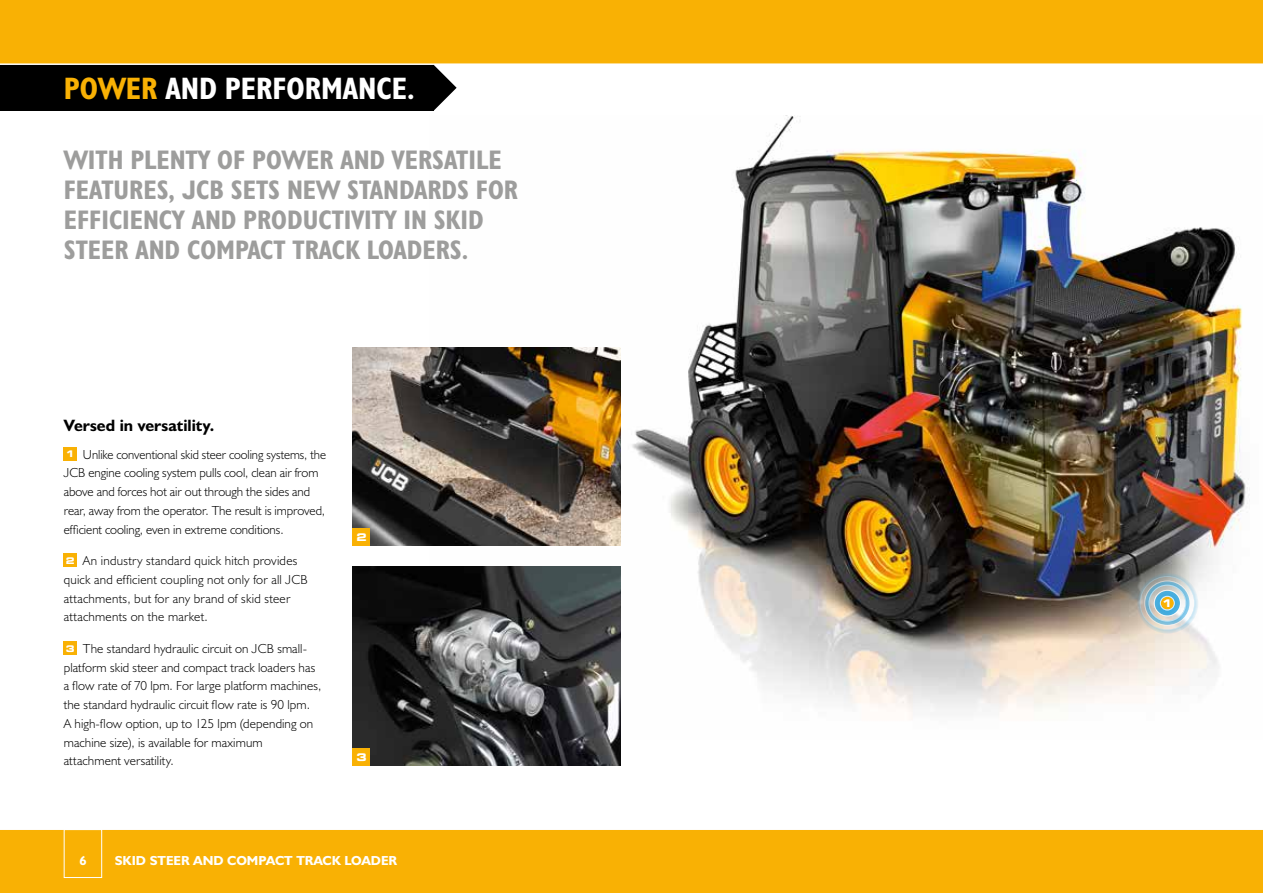
<style>
.page{position:relative;width:1263px;height:893px;background:#fff}
.page>*{position:absolute;margin:0;border:0;box-sizing:border-box;transform-origin:0 0}
.t1{font:31.2px "JCB Bold Condensed";color:#fff}
.t2{font:27px/30px "JCB Bold Condensed";color:#9d9d9c}
.t3{font:16.5px "JCB Bold";letter-spacing:.005em;color:#000}
.t4{font:13.2px/18.8px "JCB Light";letter-spacing:.005em;color:#000}
.t5{font:13.2px "JCB Bold";color:#fff}
.t6{font:700 expanded 10.5px "Square 721 BT";color:#fff}
.s1{color:#f9b104}
.s2{font-family:"Square 721 BT";font-weight:700;font-stretch:expanded;font-size:9.15px;color:#fff}
</style>
<div class="page">
<img style="left:429px;top:116px;width:821px;height:596px">
<svg style="left:1135px;top:572px;width:64px;height:63px;background:#b9c7c7"></svg>
<svg style="left:434px;top:65px;width:23px;height:45px"></svg>
<div style="left:0;top:54px;width:434px;height:57px;background:#000"></div>
<div style="left:0;top:0;width:1263px;height:64px;background:#f9b104"></div>
<hr style="left:0;top:63px;width:1263px;height:2px;background:#fff">
<div style="left:0;top:829px;width:1263px;height:64px;background:#f9b104"></div>
<hr style="left:0;top:828px;width:1263px;height:2px;background:#fff">
<div style="left:64px;top:829px;width:38px;height:49px;border:1px solid #fff"></div>
<img style="left:353px;top:347px;width:268px;height:199px">
<div style="left:64px;top:447px;width:13px;height:14px;background:#f9b104"></div>
<div style="left:64px;top:554px;width:13px;height:13px;background:#f9b104"></div>
<div style="left:64px;top:642px;width:13px;height:13px;background:#f9b104"></div>
<img style="left:353px;top:567px;width:268px;height:198px">
<div style="left:353px;top:529px;width:17px;height:17px;background:#f9b104"></div>
<div style="left:353px;top:748px;width:17px;height:17px;background:#f9b104"></div>
<h1 class="t1" style="left:64px;top:69px;width:352px"><span class="s1">POWER</span> AND PERFORMANCE.</h1>
<h2 class="t2" style="left:64px;top:145px;width:456px">WITH PLENTY OF POWER AND VERSATILE FEATURES, JCB SETS NEW STANDARDS FOR EFFICIENCY AND PRODUCTIVITY IN SKID STEER AND COMPACT TRACK LOADERS.</h2>
<p class="t3" style="left:64px;top:415px;width:152px">Versed in versatility.</p>
<p class="t4" style="left:64px;top:444px;width:264px"><span class="s2">1</span> Unlike conventional skid steer cooling systems, the JCB engine cooling system pulls cool, clean air from above and forces hot air out through the sides and rear, away from the operator. The result is improved, efficient cooling, even in extreme conditions.</p>
<p class="t4" style="left:64px;top:551px;width:246px"><span class="s2">2</span> An industry standard quick hitch provides quick and efficient coupling not only for all JCB attachments, but for any brand of skid steer attachments on the market.</p>
<p class="t4" style="left:64px;top:639px;width:259px"><span class="s2">3</span> The standard hydraulic circuit on JCB small&shy;platform skid steer and compact track loaders has a flow rate of 70 lpm. For large platform machines, the standard hydraulic circuit flow rate is 90 lpm.<br>A high-flow option, up to 125 lpm (depending on machine size), is available for maximum attachment versatility.</p>
<p class="t6" style="left:356px;top:531px;width:12px">2</p>
<p class="t6" style="left:356px;top:751px;width:12px">3</p>
<p class="t5" style="left:79px;top:852px;width:9px">6</p>
<p class="t5" style="left:115px;top:852px;width:284px">SKID STEER AND COMPACT TRACK LOADER</p>
<p class="t6" style="left:1162px;top:597px;width:12px">1</p>
</div>
